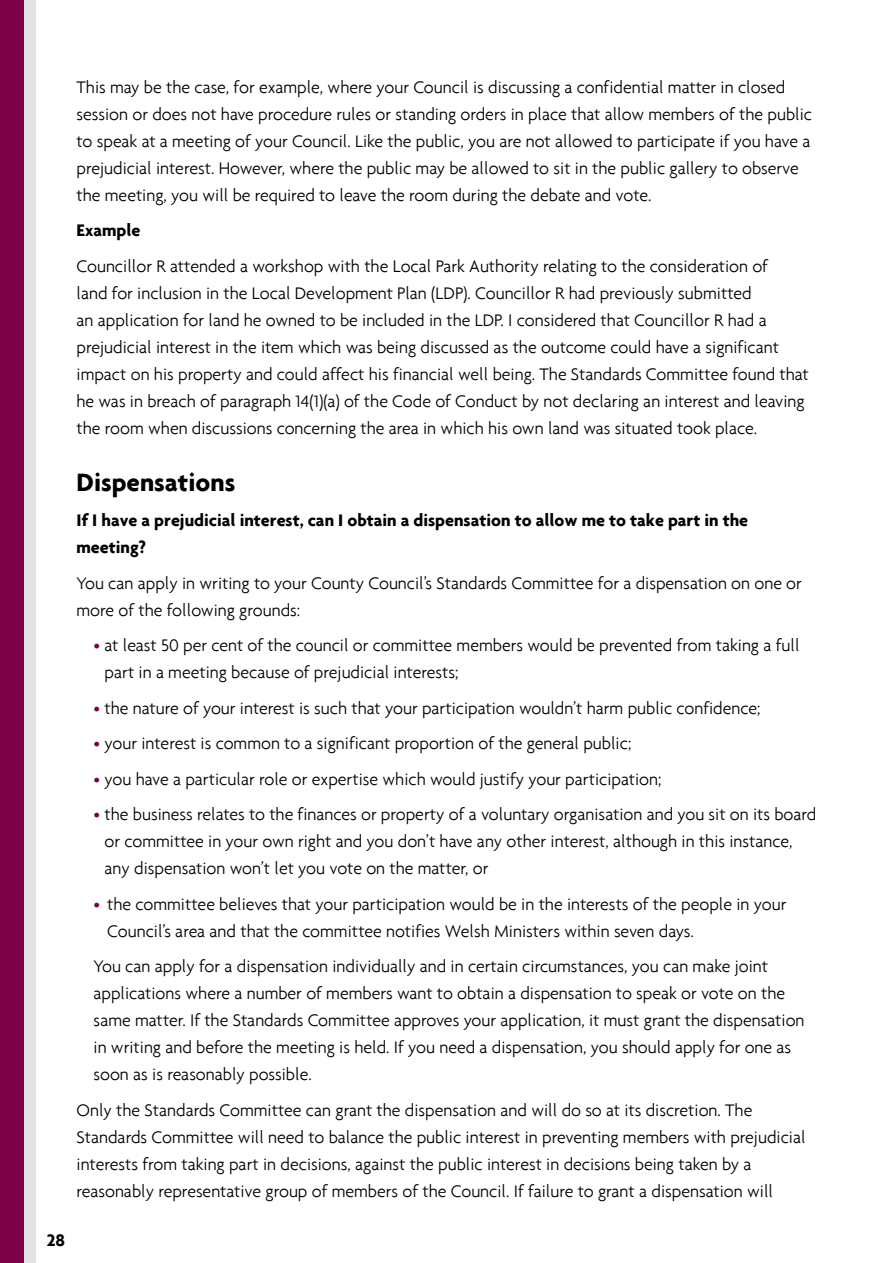
<style>
.page{position:relative;width:893px;height:1263px;background:#fff}
.page>*{position:absolute;margin:0;border:0;box-sizing:border-box;transform-origin:0 0}
.t1{font:700 27px "Agenda";color:#000}
.t2{font:300 18px/27px "Agenda";color:#000}
.t3{font:700 18px/27px "Agenda";color:#000}
.s1{color:#7b0046}
</style>
<div class="page">
<svg style="left:23px;top:0;width:13px;height:1263px;background:#dad1d7"></svg>
<div style="left:0;top:0;width:23px;height:1263px;background:#7b0046"></div>
<p class="t2" style="left:77px;top:73px;width:737px">This may be the case, for example, where your Council is discussing a confidential matter in closed session or does not have procedure rules or standing orders in place that allow members of the public to speak at a meeting of your Council. Like the public, you are not allowed to participate if you have a prejudicial interest. However, where the public may be allowed to sit in the public gallery to observe the meeting, you will be required to leave the room during the debate and vote.</p>
<p class="t3" style="left:77px;top:217px;width:65px">Example</p>
<p class="t2" style="left:77px;top:252px;width:734px">Councillor R attended a workshop with the Local Park Authority relating to the consideration of<br>land for inclusion in the Local Development Plan (LDP). Councillor R had previously submitted<br>an application for land he owned to be included in the LDP. I considered that Councillor R had a prejudicial interest in the item which was being discussed as the outcome could have a significant impact on his property and could affect his financial well being. The Standards Committee found that he was in breach of paragraph 14(1)(a) of the Code of Conduct by not declaring an interest and leaving the room when discussions concerning the area in which his own land was situated took place.</p>
<h1 class="t1" style="left:77px;top:466px;width:160px">Dispensations</h1>
<p class="t3" style="left:77px;top:507px;width:673px">If I have a prejudicial interest, can I obtain a dispensation to allow me to take part in the meeting?</p>
<p class="t2" style="left:77px;top:569px;width:727px">You can apply in writing to your County Council’s Standards Committee for a dispensation on one or more of the following grounds:</p>
<p class="t2" style="left:105px;top:632px;width:696px;text-indent:-11px"><span class="s1">•</span> at least 50 per cent of the council or committee members would be prevented from taking a full part in a meeting because of prejudicial interests;</p>
<p class="t2" style="left:94px;top:694px;width:668px"><span class="s1">•</span> the nature of your interest is such that your participation wouldn’t harm public confidence;</p>
<p class="t2" style="left:94px;top:730px;width:539px"><span class="s1">•</span> your interest is common to a significant proportion of the general public;</p>
<p class="t2" style="left:94px;top:765px;width:569px"><span class="s1">•</span> you have a particular role or expertise which would justify your participation;</p>
<p class="t2" style="left:105px;top:801px;width:713px;text-indent:-11px"><span class="s1">•</span> the business relates to the finances or property of a voluntary organisation and you sit on its board or committee in your own right and you don’t have any other interest, although in this instance, any dispensation won’t let you vote on the matter, or</p>
<p class="t2" style="left:107px;top:890px;width:681px;text-indent:-14px"><span class="s1">•</span> the committee believes that your participation would be in the interests of the people in your<br>Council’s area and that the committee notifies Welsh Ministers within seven days.</p>
<p class="t2" style="left:94px;top:953px;width:712px">You can apply for a dispensation individually and in certain circumstances, you can make joint applications where a number of members want to obtain a dispensation to speak or vote on the same matter. If the Standards Committee approves your application, it must grant the dispensation in writing and before the meeting is held. If you need a dispensation, you should apply for one as soon as is reasonably possible.</p>
<p class="t2" style="left:77px;top:1096px;width:731px">Only the Standards Committee can grant the dispensation and will do so at its discretion. The Standards Committee will need to balance the public interest in preventing members with prejudicial interests from taking part in decisions, against the public interest in decisions being taken by a reasonably representative group of members of the Council. If failure to grant a dispensation will</p>
<p class="t3" style="left:47px;top:1226px;width:20px">28</p>
</div>
